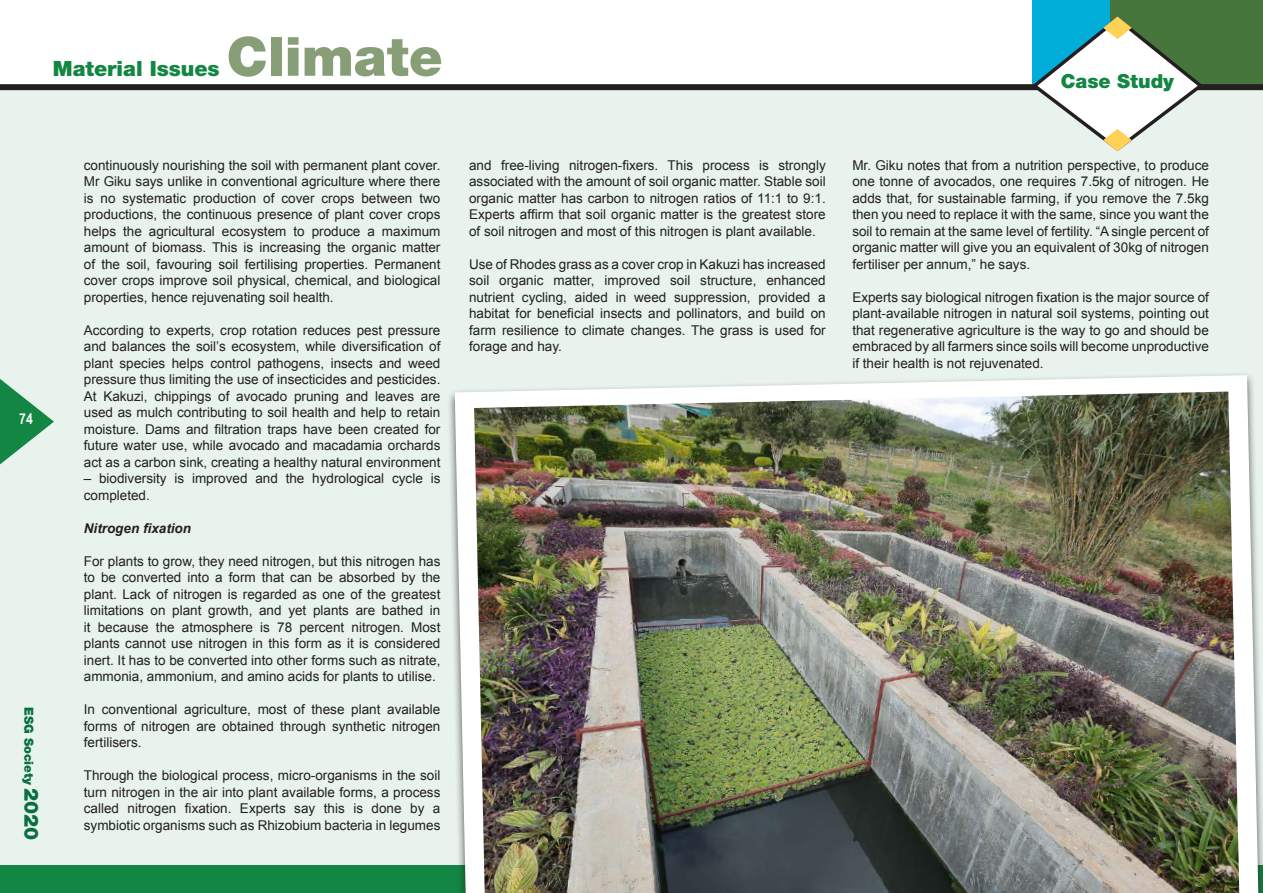
<style>
.page{position:relative;width:1263px;height:893px;background:#fff}
.page>*{position:absolute;margin:0;border:0;box-sizing:border-box;transform-origin:0 0}
.t1{font:900 54px "Helvetica Neue LT Std";color:#879e77}
.t2{font:900 21px "Helvetica Neue LT Std";color:#128642}
.t3{font:900 19.35px "Helvetica Neue LT Std";color:#128642}
.t4{font:700 15px "Arial Narrow";color:#fff}
.t5{font:13.5px/16.5px "Arial";color:#231f20;text-align:justify}
.t6{font:italic 700 13.5px "Arial";color:#231f20}
.t7{font:900 12.45px "Helvetica Neue LT Std";color:#0a6e40}
.s1{font-size:19.65px}
</style>
<div class="page">
<hr style="left:1261px;top:0;width:2px;height:87px;background:#46763b">
<div style="left:1109px;top:0;width:152px;height:87px;background:#46763b"></div>
<div style="left:1032px;top:0;width:77px;height:87px;background:#00add9"></div>
<div style="left:0;top:87px;width:1263px;height:806px;background:#e7f3ec"></div>
<svg style="left:0;top:379px;width:54px;height:86px"></svg>
<div style="left:0;top:866px;width:1263px;height:27px;background:#128642"></div>
<div style="left:0;top:84px;width:1263px;height:6px;background:#231f20"></div>
<svg style="left:455px;top:375px;width:800px;height:518px;fill:#fff"></svg>
<img style="left:474px;top:392px;width:765px;height:501px">
<div style="left:1254px;top:492px;width:9px;height:401px;background:#231f20;opacity:.5"></div>
<svg style="left:1029px;top:17px;width:177px;height:135px"></svg>
<h2 class="t2" style="left:53px;top:56px;width:168px">Material Issues</h2>
<h1 class="t1" style="left:227px;top:24px;width:218px">Climate</h1>
<p class="t4" style="left:19px;top:407px;width:15px">74</p>
<p class="t7" style="left:36px;top:707px;width:135px;rotate:90deg">ESG Society <span class="s1">2020</span></p>
<p class="t7" style="left:38px;top:711px;width:76px;rotate:90deg">ESG Report</p>
<p class="t5" style="left:84px;top:157px;width:358px">continuously nourishing the soil with permanent plant cover.<br>Mr Giku says unlike in conventional agriculture where there is no systematic production of cover crops between two productions, the continuous presence of plant cover crops helps the agricultural ecosystem to produce a maximum amount of biomass. This is increasing the organic matter of the soil, favouring soil fertilising properties. Permanent cover crops improve soil physical, chemical, and biological properties, hence rejuvenating soil health.</p>
<p class="t5" style="left:84px;top:322px;width:358px">According to experts, crop rotation reduces pest pressure and balances the soil’s ecosystem, while diversification of plant species helps control pathogens, insects and weed pressure thus limiting the use of insecticides and pesticides.<br>At Kakuzi, chippings of avocado pruning and leaves are used as mulch contributing to soil health and help to retain moisture. Dams and filtration traps have been created for future water use, while avocado and macadamia orchards act as a carbon sink, creating a healthy natural environment ‒ biodiversity is improved and the hydrological cycle is completed.</p>
<p class="t6" style="left:84px;top:519px;width:109px">Nitrogen fixation</p>
<p class="t5" style="left:84px;top:553px;width:358px">For plants to grow, they need nitrogen, but this nitrogen has to be converted into a form that can be absorbed by the plant. Lack of nitrogen is regarded as one of the greatest limitations on plant growth, and yet plants are bathed in it because the atmosphere is 78 percent nitrogen. Most plants cannot use nitrogen in this form as it is considered inert. It has to be converted into other forms such as nitrate, ammonia, ammonium, and amino acids for plants to utilise.</p>
<p class="t5" style="left:84px;top:701px;width:358px">In conventional agriculture, most of these plant available forms of nitrogen are obtained through synthetic nitrogen fertilisers.</p>
<p class="t5" style="left:84px;top:767px;width:358px">Through the biological process, micro-organisms in the soil turn nitrogen in the air into plant available forms, a process called nitrogen fixation. Experts say this is done by a symbiotic organisms such as Rhizobium bacteria in legumes</p>
<h3 class="t3" style="left:1061px;top:70px;width:115px">Case Study</h3>
<p class="t5" style="left:469px;top:157px;width:358px">and free-living nitrogen-fixers. This process is strongly associated with the amount of soil organic matter. Stable soil organic matter has carbon to nitrogen ratios of 11:1 to 9:1.<br>Experts affirm that soil organic matter is the greatest store of soil nitrogen and most of this nitrogen is plant available.</p>
<p class="t5" style="left:469px;top:256px;width:358px">Use of Rhodes grass as a cover crop in Kakuzi has increased soil organic matter, improved soil structure, enhanced nutrient cycling, aided in weed suppression, provided a habitat for beneficial insects and pollinators, and build on farm resilience to climate changes. The grass is used for forage and hay.</p>
<p class="t5" style="left:852px;top:157px;width:358px">Mr. Giku notes that from a nutrition perspective, to produce one tonne of avocados, one requires 7.5kg of nitrogen. He adds that, for sustainable farming, if you remove the 7.5kg then you need to replace it with the same, since you want the soil to remain at the same level of fertility. “A single percent of organic matter will give you an equivalent of 30kg of nitrogen fertiliser per annum,” he says.</p>
<p class="t5" style="left:852px;top:289px;width:358px">Experts say biological nitrogen fixation is the major source of plant-available nitrogen in natural soil systems, pointing out that regenerative agriculture is the way to go and should be embraced by all farmers since soils will become unproductive if their health is not rejuvenated.</p>
</div>
